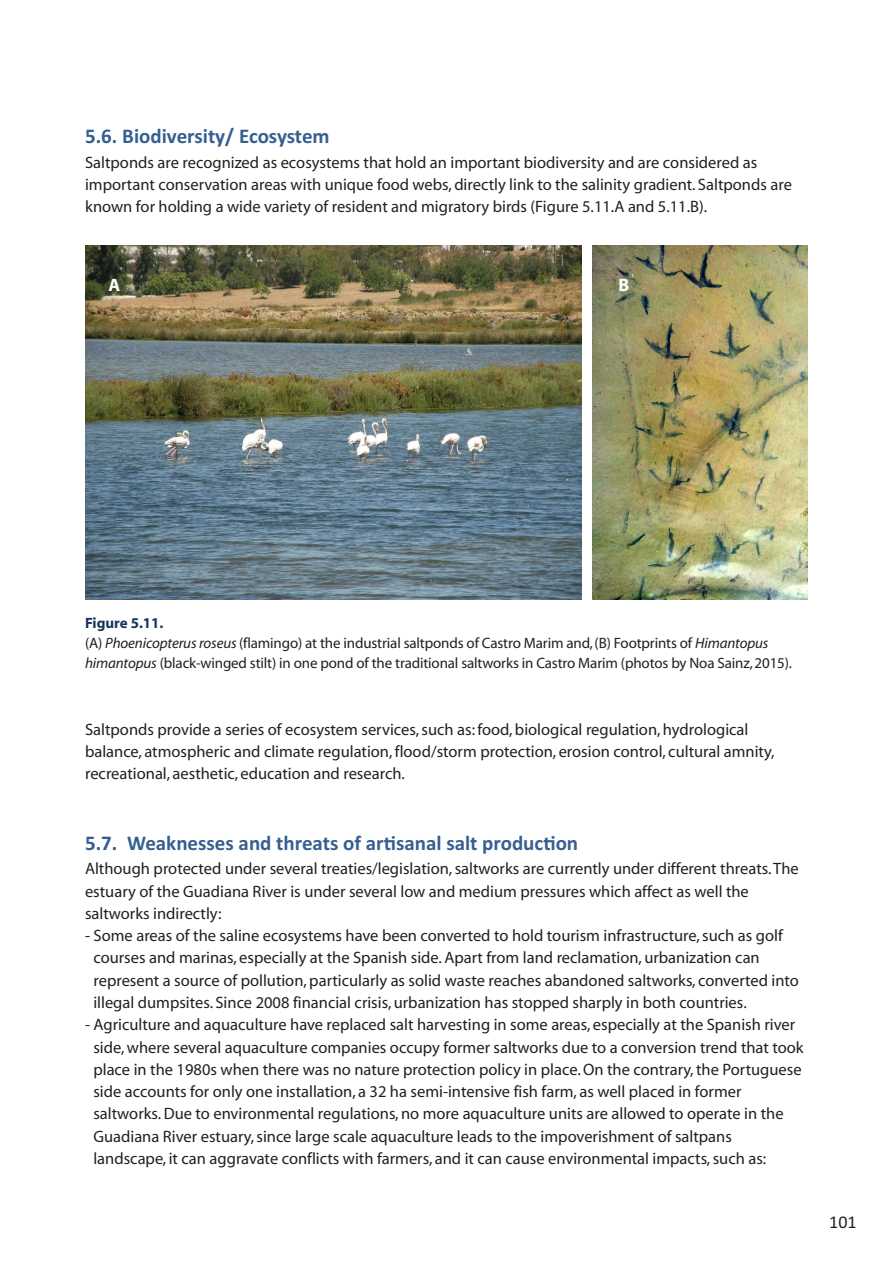
<style>
.page{position:relative;width:893px;height:1263px;background:#fff}
.page>*{position:absolute;margin:0;border:0;box-sizing:border-box;transform-origin:0 0}
.t1{font:700 21px "Calibri";color:#365f91}
.t2{font:18px "Calibri";color:#231f20}
.t3{font:700 18px "Myriad";color:#fff}
.t4{font:16.5px/22.4px "Myriad";color:#231f20}
.t5{font:15px/20.2px "Myriad";letter-spacing:-.01em;color:#231f20}
.s1{font-weight:700;color:#17365d}
.s2{font-style:italic}
</style>
<div class="page">
<img style="left:85px;top:245px;width:496px;height:355px">
<img style="left:592px;top:245px;width:216px;height:355px">
<p class="t1" style="left:85px;top:124px;width:246px">5.6. biodiversity/ ecosystem</p>
<p class="t4" style="left:85px;top:152px;width:708px">Saltponds are recognized as ecosystems that hold an important biodiversity and are considered as important conservation areas with unique food webs, directly link to the salinity gradient. Saltponds are known for holding a wide variety of resident and migratory birds (Figure 5.11.A and 5.11.B).</p>
<p class="t3" style="left:108px;top:278px;width:13px">A</p>
<p class="t3" style="left:618px;top:278px;width:12px">B</p>
<p class="t5" style="left:85px;top:614px;width:708px"><span class="s1">Figure 5.11.<br></span>(A) <span class="s2">Phoenicopterus roseus</span> (flamingo) at the industrial saltponds of Castro Marim and,(B) Footprints of <span class="s2">Himantopus himantopus</span> (black-winged stilt) in one pond of the traditional saltworks in Castro Marim (photos by Noa Sainz,2015).</p>
<p class="t4" style="left:85px;top:719px;width:691px">Saltponds provide a series of ecosystem services,such as:food, biological regulation, hydrological balance, atmospheric and climate regulation,flood/storm protection, erosion control, cultural amnity, recreational, aesthetic, education and research.</p>
<p class="t1" style="left:85px;top:830px;width:495px">5.7. Weaknesses and threats of artisanal salt production</p>
<p class="t4" style="left:85px;top:859px;width:715px">Although protected under several treaties/legislation,saltworks are currently under different threats.The estuary of the Guadiana River is under several low and medium pressures which affect as well the saltworks indirectly:</p>
<p class="t4" style="left:93px;top:926px;width:707px;text-indent:-8px">- Some areas of the saline ecosystems have been converted to hold tourism infrastructure,such as golf courses and marinas, especially at the Spanish side.Apart from land reclamation, urbanization can represent a source of pollution, particularly as solid waste reaches abandoned saltworks, converted into illegal dumpsites. Since 2008 financial crisis, urbanization has stopped sharply in both countries.</p>
<p class="t4" style="left:93px;top:1015px;width:712px;text-indent:-8px">- Agriculture and aquaculture have replaced salt harvesting in some areas, especially at the Spanish river side,where several aquaculture companies occupy former saltworks due to a conversion trend that took place in the 1980s when there was no nature protection policy in place.On the contrary,the Portuguese side accounts for only one installation, a 32 ha semi-intensive fish farm, as well placed in former saltworks.Due to environmental regulations, no more aquaculture units are allowed to operate in the Guadiana River estuary,since large scale aquaculture leads to the impoverishment of saltpans landscape, it can aggravate conflicts with farmers, and it can cause environmental impacts,such as:</p>
<p class="t2" style="left:829px;top:1211px;width:29px">101</p>
</div>
